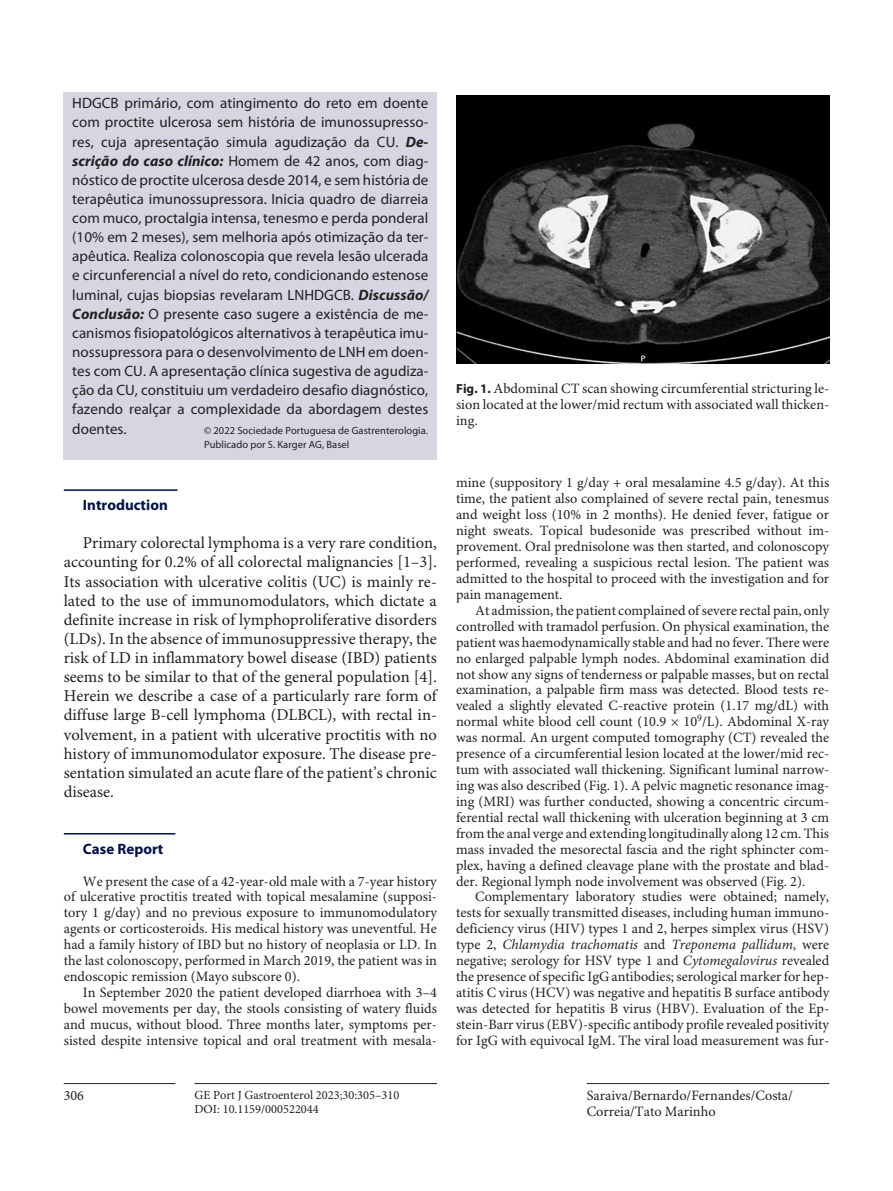
<style>
.page{position:relative;width:893px;height:1191px;background:#fff}
.page>*{position:absolute;margin:0;border:0;box-sizing:border-box;transform-origin:0 0}
.t1{font:16.5px/19px "Minion Pro";color:#231f20;text-align:justify}
.t2{font:15px/19px "Myriad Pro";letter-spacing:.005em;color:#231f20;text-align:justify}
.t3{font:700 15px "Myriad Pro";letter-spacing:.005em;color:#030f47}
.t4{font:14.25px/15.9px "Minion Pro";color:#231f20;text-align:justify}
.t5{font:12.3px/14px "Minion Pro";color:#231f20}
.t6{font:10.5px/14.7px "Myriad Pro";letter-spacing:.005em;color:#231f20}
.s1{font-weight:700;font-style:italic}
.s2{font-family:"Myriad Pro";font-weight:700;font-size:13.2px}
.s3{font-style:italic}
</style>
<div class="page">
<hr style="left:64px;top:1083px;width:111px;height:1px;background:#231f20">
<hr style="left:195px;top:1083px;width:242px;height:1px;background:#231f20">
<hr style="left:587px;top:1083px;width:242px;height:1px;background:#231f20">
<div style="left:64px;top:92px;width:373px;height:367px;background:#d5d6e2"></div>
<hr style="left:64px;top:489px;width:114px;height:2px;background:#030f47">
<hr style="left:64px;top:833px;width:111px;height:1px;background:#030f47">
<img style="left:456px;top:95px;width:373px;height:268px">
<p class="t2" style="left:72px;top:94px;width:358px">HDGCB primário, com atingimento do reto em doente com proctite ulcerosa sem história de imunossupresso&shy;res, cuja apresentação simula agudização da CU. <span class="s1">De&shy;scrição do caso clínico:</span> Homem de 42 anos, com diag&shy;nóstico de proctite ulcerosa desde 2014, e sem história de terapêutica imunossupressora. Inicia quadro de diarreia com muco, proctalgia intensa, tenesmo e perda ponderal (10% em 2 meses), sem melhoria após otimização da ter&shy;apêutica. Realiza colonoscopia que revela lesão ulcerada e circunferencial a nível do reto, condicionando estenose luminal, cujas biopsias revelaram LNHDGCB. <span class="s1">Discussão/ Conclusão:</span> O presente caso sugere a existência de me&shy;canismos fisiopatológicos alternativos à terapêutica imu&shy;nossupressora para o desenvolvimento de LNH em doen&shy;tes com CU. A apresentação clínica sugestiva de agudiza&shy;ção da CU, constituiu um verdadeiro desafio diagnóstico, fazendo realçar a complexidade da abordagem destes doentes.</p>
<p class="t6" style="left:204px;top:423px;width:225px">© 2022 Sociedade Portuguesa de Gastrenterologia.<br>Publicado por S. Karger AG, Basel</p>
<p class="t3" style="left:83px;top:496px;width:86px">Introduction</p>
<p class="t1" style="left:64px;top:534px;width:375px;text-indent:19px">Primary colorectal lymphoma is a very rare condition, accounting for 0.2% of all colorectal malignancies [1–3].<br>Its association with ulcerative colitis (UC) is mainly re&shy;lated to the use of immunomodulators, which dictate a definite increase in risk of lymphoproliferative disorders (LDs). In the absence of immunosuppressive therapy, the risk of LD in inflammatory bowel disease (IBD) patients seems to be similar to that of the general population [4].<br>Herein we describe a case of a particularly rare form of diffuse large B-cell lymphoma (DLBCL), with rectal in&shy;volvement, in a patient with ulcerative proctitis with no history of immunomodulator exposure. The disease pre&shy;sentation simulated an acute flare of the patient’s chronic disease.</p>
<p class="t3" style="left:83px;top:840px;width:82px">Case Report</p>
<p class="t4" style="left:64px;top:873px;width:375px;text-indent:19px">We present the case of a 42-year-old male with a 7-year history of ulcerative proctitis treated with topical mesalamine (supposi&shy;tory 1 g/day) and no previous exposure to immunomodulatory agents or corticosteroids. His medical history was uneventful. He had a family history of IBD but no history of neoplasia or LD. In the last colonoscopy, performed in March 2019, the patient was in endoscopic remission (Mayo subscore 0).</p>
<p class="t4" style="left:64px;top:985px;width:375px;text-indent:19px">In September 2020 the patient developed diarrhoea with 3–4 bowel movements per day, the stools consisting of watery fluids and mucus, without blood. Three months later, symptoms per&shy;sisted despite intensive topical and oral treatment with mesala-</p>
<p class="t4" style="left:64px;top:1088px;width:22px">306</p>
<p class="t5" style="left:195px;top:1088px;width:206px">GE Port J Gastroenterol 2023;30:305–310<br>DOI: 10.1159/000522044</p>
<p class="t4" style="left:456px;top:381px;width:375px"><span class="s2">Fig. 1.</span> Abdominal CT scan showing circumferential stricturing le&shy;sion located at the lower/mid rectum with associated wall thicken&shy;ing.</p>
<p class="t4" style="left:456px;top:475px;width:375px">mine (suppository 1 g/day + oral mesalamine 4.5 g/day). At this time, the patient also complained of severe rectal pain, tenesmus and weight loss (10% in 2 months). He denied fever, fatigue or night sweats. Topical budesonide was prescribed without im&shy;provement. Oral prednisolone was then started, and colonoscopy performed, revealing a suspicious rectal lesion. The patient was admitted to the hospital to proceed with the investigation and for pain management.</p>
<p class="t4" style="left:456px;top:603px;width:375px;text-indent:19px">At admission, the patient complained of severe rectal pain, only controlled with tramadol perfusion. On physical examination, the patient was haemodynamically stable and had no fever. There were no enlarged palpable lymph nodes. Abdominal examination did not show any signs of tenderness or palpable masses, but on rectal examination, a palpable firm mass was detected. Blood tests re&shy;vealed a slightly elevated C-reactive protein (1.17 mg/dL) with normal white blood cell count (10.9 × 10<sup>9</sup>/L). Abdominal X-ray was normal. An urgent computed tomography (CT) revealed the presence of a circumferential lesion located at the lower/mid rec&shy;tum with associated wall thickening. Significant luminal narrow&shy;ing was also described (Fig. 1). A pelvic magnetic resonance imag&shy;ing (MRI) was further conducted, showing a concentric circum&shy;ferential rectal wall thickening with ulceration beginning at 3 cm from the anal verge and extending longitudinally along 12 cm. This mass invaded the mesorectal fascia and the right sphincter com&shy;plex, having a defined cleavage plane with the prostate and blad&shy;der. Regional lymph node involvement was observed (Fig. 2).</p>
<p class="t4" style="left:456px;top:889px;width:375px;text-indent:19px">Complementary laboratory studies were obtained; namely, tests for sexually transmitted diseases, including human immuno&shy;deficiency virus (HIV) types 1 and 2, herpes simplex virus (HSV) type 2, <span class="s3">Chlamydia trachomatis</span> and <span class="s3">Treponema pallidum</span>, were negative; serology for HSV type 1 and <span class="s3">Cytomegalovirus</span> revealed the presence of specific IgG antibodies; serological marker for hep&shy;atitis C virus (HCV) was negative and hepatitis B surface antibody was detected for hepatitis B virus (HBV). Evaluation of the Ep&shy;stein-Barr virus (EBV)-specific antibody profile revealed positivity for IgG with equivocal IgM. The viral load measurement was fur-</p>
<p class="t4" style="left:587px;top:1088px;width:208px">Saraiva/Bernardo/Fernandes/Costa/<br>Correia/Tato Marinho</p>
</div>
